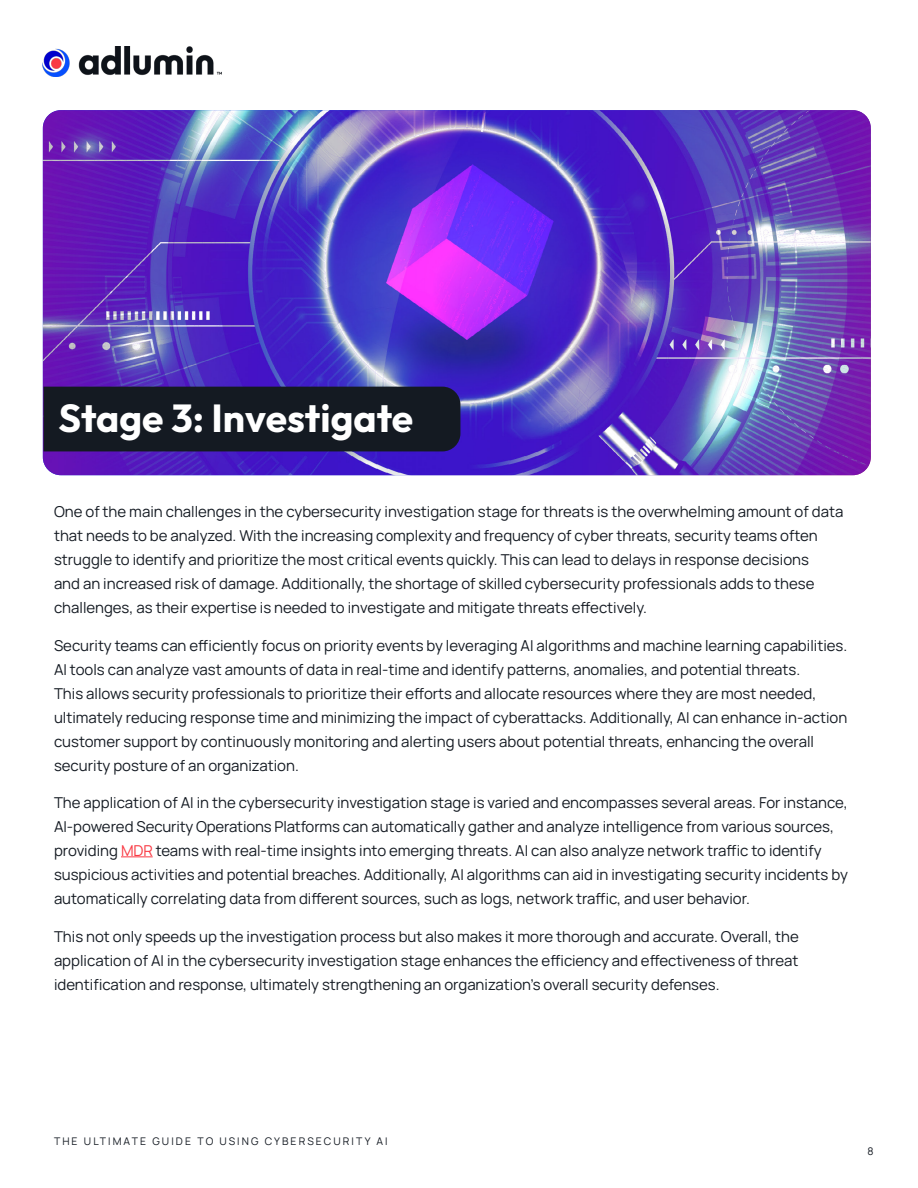
<style>
.page{position:relative;width:918px;height:1188px;background:#fff}
.page>*{position:absolute;margin:0;border:0;box-sizing:border-box;transform-origin:0 0}
.t1{font:700 39px "Outfit";color:#fff}
.t2{font:15px/24px "Manrope";color:#141a22}
.t3{font:10.5px "Manrope";letter-spacing:.2em;color:#141a22}
.s1{color:#f93943}
</style>
<div class="page">
<img style="left:43px;top:46px;width:179px;height:31px">
<hr style="left:121px;top:857px;width:32px;height:1px;background:#f93943">
<img style="left:43px;top:110px;width:828px;height:365px">
<div style="left:44px;top:387px;width:416px;height:64px;background:#141a22"></div>
<h1 class="t1" style="left:58px;top:396px;width:356px">Stage 3: Investigate</h1>
<p class="t2" style="left:54px;top:499px;width:791px">One of the main challenges in the cybersecurity investigation stage for threats is the overwhelming amount of data that needs to be analyzed. With the increasing complexity and frequency of cyber threats, security teams often struggle to identify and prioritize the most critical events quickly. This can lead to delays in response decisions<br>and an increased risk of damage. Additionally, the shortage of skilled cybersecurity professionals adds to these challenges, as their expertise is needed to investigate and mitigate threats effectively.</p>
<p class="t2" style="left:54px;top:633px;width:795px">Security teams can efficiently focus on priority events by leveraging AI algorithms and machine learning capabilities.<br>AI tools can analyze vast amounts of data in real-time and identify patterns, anomalies, and potential threats.<br>This allows security professionals to prioritize their efforts and allocate resources where they are most needed, ultimately reducing response time and minimizing the impact of cyberattacks. Additionally, AI can enhance in-action customer support by continuously monitoring and alerting users about potential threats, enhancing the overall security posture of an organization.</p>
<p class="t2" style="left:54px;top:790px;width:795px">The application of AI in the cybersecurity investigation stage is varied and encompasses several areas. For instance, AI-powered Security Operations Platforms can automatically gather and analyze intelligence from various sources, providing <span class="s1">MDR</span> teams with real-time insights into emerging threats. AI can also analyze network traffic to identify suspicious activities and potential breaches. Additionally, AI algorithms can aid in investigating security incidents by automatically correlating data from different sources, such as logs, network traffic, and user behavior.</p>
<p class="t2" style="left:54px;top:924px;width:746px;text-align:justify">This not only speeds up the investigation process but also makes it more thorough and accurate. Overall, the application of AI in the cybersecurity investigation stage enhances the efficiency and effectiveness of threat identification and response, ultimately strengthening an organization’s overall security defenses.</p>
<p class="t3" style="left:54px;top:1134px;width:335px">THE ULTIMATE GUIDE TO USING CYBERSECURITY AI</p>
<p class="t3" style="left:868px;top:1144px;width:8px">8</p>
</div>
